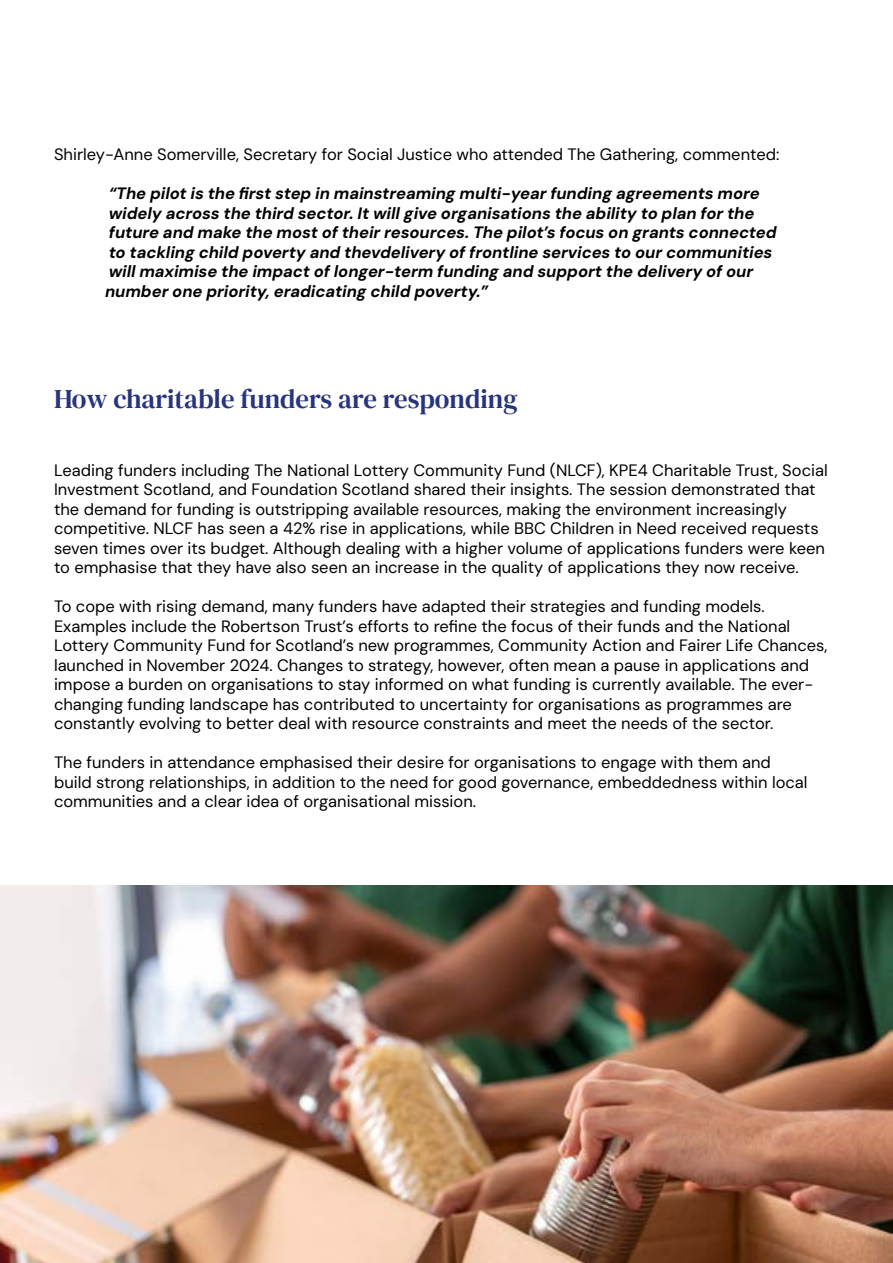
<style>
.page{position:relative;width:893px;height:1263px;background:#fff}
.page>*{position:absolute;margin:0;border:0;box-sizing:border-box;transform-origin:0 0}
.t1{font:27px "DM Serif Text";color:#29357b}
.t2{font:16.5px/19.5px "DM Sans";color:#000}
.t3{font:italic 700 16.5px/19.5px "DM Sans";color:#000}
</style>
<div class="page">
<img style="left:0;top:885px;width:893px;height:378px">
<p class="t2" style="left:54px;top:145px;width:727px">Shirley-Anne Somerville, Secretary for Social Justice who attended The Gathering, commented:</p>
<p class="t3" style="left:104px;top:184px;width:677px">“The pilot is the first step in mainstreaming multi-yearfunding agreements more widely across the third sector.It willgive organisations the ability to plan forthe future and make the most oftheirresources.The pilot’s focus on grants connected to tackling child poverty and thevdelivery offrontline services to ourcommunities willmaximise the impact oflonger-term funding and support the delivery ofour numberone priority,eradicating child poverty.”</p>
<h1 class="t1" style="left:54px;top:383px;width:465px">How charitable funders are responding</h1>
<p class="t2" style="left:54px;top:460px;width:775px">Leading funders including The National Lottery Community Fund (NLCF), KPE4 Charitable Trust, Social Investment Scotland, and Foundation Scotland shared their insights. The session demonstrated that the demand for funding is outstripping available resources, making the environment increasingly competitive. NLCF has seen a 42% rise in applications, while BBC Children in Need received requests seven times over its budget. Although dealing with a higher volume of applications funders were keen to emphasise that they have also seen an increase in the quality of applications they now receive.</p>
<p class="t2" style="left:54px;top:597px;width:775px">To cope with rising demand, many funders have adapted their strategies and funding models.<br>Examples include the Robertson Trust’s efforts to refine the focus of their funds and the National Lottery Community Fund for Scotland’s new programmes, Community Action and Fairer Life Chances, launched in November 2024. Changes to strategy, however, often mean a pause in applications and impose a burden on organisations to stay informed on what funding is currently available. The ever&shy;changing funding landscape has contributed to uncertainty for organisations as programmes are constantly evolving to better deal with resource constraints and meet the needs of the sector.</p>
<p class="t2" style="left:54px;top:753px;width:755px">The funders in attendance emphasised their desire for organisations to engage with them and build strong relationships, in addition to the need for good governance, embeddedness within local communities and a clear idea of organisational mission.</p>
</div>
